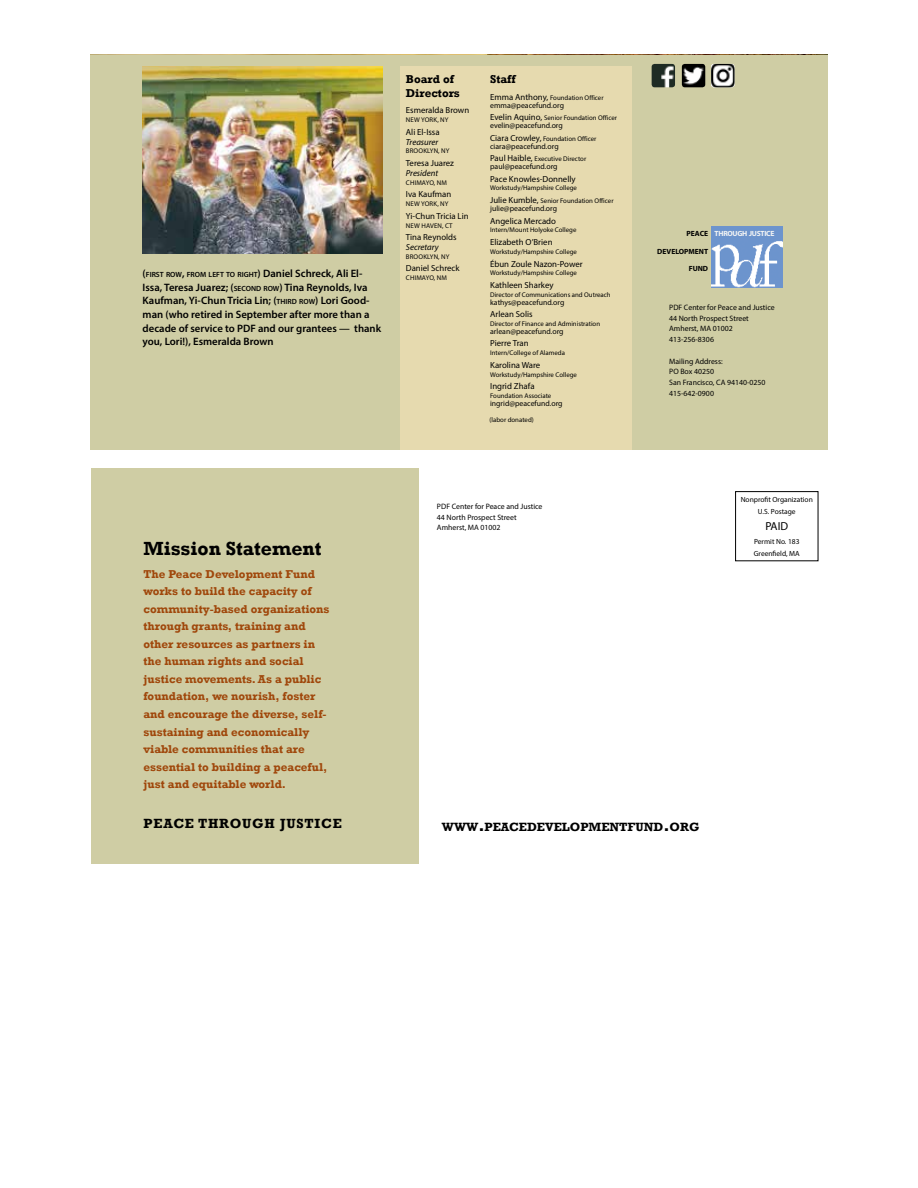
<style>
.page{position:relative;width:918px;height:1188px;background:#fff}
.page>*{position:absolute;margin:0;border:0;box-sizing:border-box;transform-origin:0 0}
.t1{font:700 19.5px "Rockwell";color:#000}
.t2{font:700 13.65px "Rockwell";letter-spacing:.06em;color:#000}
.t3{font:700 12.3px "Rockwell";color:#000}
.t4{font:700 11.7px/17.5px "Rockwell";color:#a0480c}
.t5{font:700 11.7px/13.6px "Rockwell";color:#000}
.t6{font:11.55px "Myriad Pro";color:#000}
.t7{font:600 10.8px/13.6px "Myriad Pro";color:#000}
.t8{font:8.85px "Myriad Pro";color:#000}
.t9{font:italic 8.85px "Myriad Pro";color:#000}
.t10{font:7.8px/10.8px "Myriad Pro";color:#000}
.t11{font:7.5px/11.6px "Myriad Pro";color:#000;text-align:center}
.t12{font:600 7.5px "Myriad Pro";color:#000}
.t13{font:700 7.5px "Myriad Pro";color:#000}
.t14{font:700 7.5px "Myriad Pro";letter-spacing:-.035em;color:#f3f4f4}
.t15{font:6.9px/12.8px "Myriad Pro";color:#000}
.t16{font:6.9px "Myriad Pro";letter-spacing:.02em;color:#000}
.s1{font-size:10.8px}
.s2{font-style:inherit}
.s3{font-size:7.5px}
.s4{font-size:8.85px}
.s5{font-size:17.55px}
</style>
<div class="page">
<div style="left:90px;top:55px;width:737px;height:395px;background:#cfcda4"></div>
<div style="left:400px;top:66px;width:84px;height:384px;background:#e6daaf"></div>
<div style="left:484px;top:66px;width:148px;height:384px;background:#e6daaf"></div>
<img style="left:712px;top:226px;width:70px;height:62px">
<img style="left:652px;top:64px;width:23px;height:23px">
<img style="left:682px;top:64px;width:23px;height:23px">
<img style="left:711px;top:64px;width:24px;height:23px">
<img style="left:143px;top:66px;width:240px;height:188px">
<img style="left:90px;top:54px;width:737px;height:1px">
<div style="left:735px;top:491px;width:83px;height:70px;border:1px solid #000"></div>
<div style="left:91px;top:468px;width:327px;height:396px;background:#cfcda4"></div>
<p class="t12" style="left:143px;top:270px;width:221px"><span class="s1">(</span>FIRST ROW<span class="s1">,</span> FROM LEFT TO RIGHT<span class="s1">)</span> <span class="s1">Daniel Schreck, Ali El-</span></p>
<h3 class="t7" style="left:143px;top:280px;width:240px">Issa, Teresa Juarez; <span class="s2">(</span><span class="s3">SECOND ROW</span><span class="s2">)</span> Tina Reynolds, Iva Kaufman, Yi-Chun Tricia Lin; <span class="s2">(</span><span class="s3">THIRD ROW</span><span class="s2">)</span> Lori Good&shy;man (who retired in September after more than a decade of service to PDF and our grantees — thank you, Lori!), Esmeralda Brown</h3>
<h3 class="t5" style="left:406px;top:72px;width:55px">Board of<br>Directors</h3>
<p class="t8" style="left:406px;top:105px;width:65px">Esmeralda Brown</p>
<p class="t16" style="left:406px;top:116px;width:44px">NEW YORK, NY</p>
<p class="t8" style="left:406px;top:126px;width:35px">Ali El-Issa</p>
<p class="t9" style="left:406px;top:136px;width:34px">Treasurer</p>
<p class="t16" style="left:406px;top:147px;width:45px">BROOKLYN, NY</p>
<p class="t8" style="left:406px;top:158px;width:50px">Teresa Juarez</p>
<p class="t9" style="left:406px;top:167px;width:34px">President</p>
<p class="t16" style="left:406px;top:178px;width:42px">CHIMAYO, NM</p>
<p class="t8" style="left:406px;top:189px;width:47px">Iva Kaufman</p>
<p class="t16" style="left:406px;top:200px;width:44px">NEW YORK, NY</p>
<p class="t8" style="left:406px;top:210px;width:64px">Yi-Chun Tricia Lin</p>
<p class="t16" style="left:406px;top:221px;width:48px">NEW HAVEN, CT</p>
<p class="t8" style="left:406px;top:232px;width:52px">Tina Reynolds</p>
<p class="t9" style="left:406px;top:242px;width:34px">Secretary</p>
<p class="t16" style="left:406px;top:252px;width:45px">BROOKLYN, NY</p>
<p class="t8" style="left:406px;top:263px;width:55px">Daniel Schreck</p>
<p class="t16" style="left:406px;top:274px;width:42px">CHIMAYO, NM</p>
<h3 class="t5" style="left:490px;top:72px;width:27px">Staff</h3>
<p class="t15" style="left:490px;top:91px;width:115px"><span class="s4">Emma Anthony,</span> Foundation Officer</p>
<p class="t10" style="left:490px;top:99px;width:75px">emma@peacefund.org</p>
<p class="t15" style="left:490px;top:111px;width:128px"><span class="s4">Evelin Aquino,</span> Senior Foundation Officer</p>
<p class="t10" style="left:490px;top:120px;width:74px">evelin@peacefund.org</p>
<p class="t15" style="left:490px;top:132px;width:108px"><span class="s4">Ciara Crowley,</span> Foundation Officer</p>
<p class="t10" style="left:490px;top:140px;width:70px">ciara@peacefund.org</p>
<p class="t15" style="left:490px;top:152px;width:98px"><span class="s4">Paul Haible,</span> Executive Director</p>
<p class="t10" style="left:490px;top:161px;width:69px">paul@peacefund.org</p>
<p class="t8" style="left:490px;top:173px;width:87px">Pace Knowles-Donnelly</p>
<p class="t15" style="left:490px;top:182px;width:125px">Workstudy/Hampshire College<br><span class="s4">Julie Kumble,</span> Senior Foundation Officer</p>
<p class="t10" style="left:490px;top:203px;width:68px">julie@peacefund.org</p>
<p class="t8" style="left:490px;top:215px;width:67px">Angelica Mercado</p>
<p class="t15" style="left:490px;top:224px;width:88px">Intern/Mount Holyoke College</p>
<p class="t8" style="left:490px;top:237px;width:64px">Elizabeth O’Brien</p>
<p class="t15" style="left:490px;top:245px;width:88px">Workstudy/Hampshire College</p>
<p class="t8" style="left:490px;top:258px;width:94px">Ébun Zoule Nazon-Power</p>
<p class="t15" style="left:490px;top:267px;width:88px">Workstudy/Hampshire College</p>
<p class="t8" style="left:490px;top:280px;width:65px">Kathleen Sharkey</p>
<p class="t15" style="left:490px;top:288px;width:122px">Director of Communications and Outreach</p>
<p class="t10" style="left:490px;top:296px;width:76px">kathys@peacefund.org</p>
<p class="t8" style="left:490px;top:309px;width:44px">Arlean Solis</p>
<p class="t15" style="left:490px;top:317px;width:112px">Director of Finance and Administration</p>
<p class="t10" style="left:490px;top:326px;width:75px">arlean@peacefund.org</p>
<p class="t8" style="left:490px;top:338px;width:40px">Pierre Tran</p>
<p class="t15" style="left:490px;top:346px;width:76px">Intern/College of Alameda</p>
<p class="t8" style="left:490px;top:360px;width:52px">Karolina Ware</p>
<p class="t15" style="left:490px;top:368px;width:88px">Workstudy/Hampshire College</p>
<p class="t8" style="left:490px;top:381px;width:46px">Ingrid Zhafa</p>
<p class="t15" style="left:490px;top:389px;width:63px">Foundation Associate</p>
<p class="t10" style="left:490px;top:398px;width:74px">ingrid@peacefund.org</p>
<p class="t15" style="left:490px;top:413px;width:46px">(labor donated)</p>
<p class="t13" style="left:687px;top:229px;width:23px">PEACE</p>
<p class="t13" style="left:657px;top:246px;width:52px">DEVELOPMENT</p>
<p class="t13" style="left:689px;top:264px;width:21px">FUND</p>
<p class="t14" style="left:715px;top:229px;width:61px">THROUGH JUSTICE</p>
<p class="t10" style="left:669px;top:302px;width:107px">PDF Center for Peace and Justice<br>44 North Prospect Street<br>Amherst, MA 01002<br>413-256-8306</p>
<p class="t10" style="left:669px;top:355px;width:98px">Mailing Address:<br>PO Box 40250<br>San Francisco, CA 94140-0250<br>415-642-0900</p>
<p class="t10" style="left:437px;top:501px;width:107px">PDF Center for Peace and Justice<br>44 North Prospect Street<br>Amherst, MA 01002</p>
<h1 class="t1" style="left:143px;top:537px;width:179px">Mission Statement</h1>
<p class="t4" style="left:143px;top:565px;width:187px">The Peace Development Fund works to build the capacity of community-based organizations through grants, training and other resources as partners in the human rights and social justice movements. As a public foundation, we nourish, foster and encourage the diverse, self&shy;sustaining and economically viable communities that are essential to building a peaceful, just and equitable world.</p>
<h2 class="t2" style="left:143px;top:816px;width:200px">PEACE THROUGH JUSTICE</h2>
<h3 class="t3" style="left:442px;top:820px;width:259px">WWW<span class="s5">.</span>PEACEDEVELOPMENTFUND<span class="s5">.</span>ORG</h3>
<p class="t11" style="left:741px;top:494px;width:74px">Nonprofit Organization<br>U.S. Postage</p>
<h3 class="t6" style="left:765px;top:519px;width:24px">PAID</h3>
<p class="t11" style="left:754px;top:536px;width:47px;text-align:left">Permit No. 183<br>Greenfield, MA</p>
</div>
